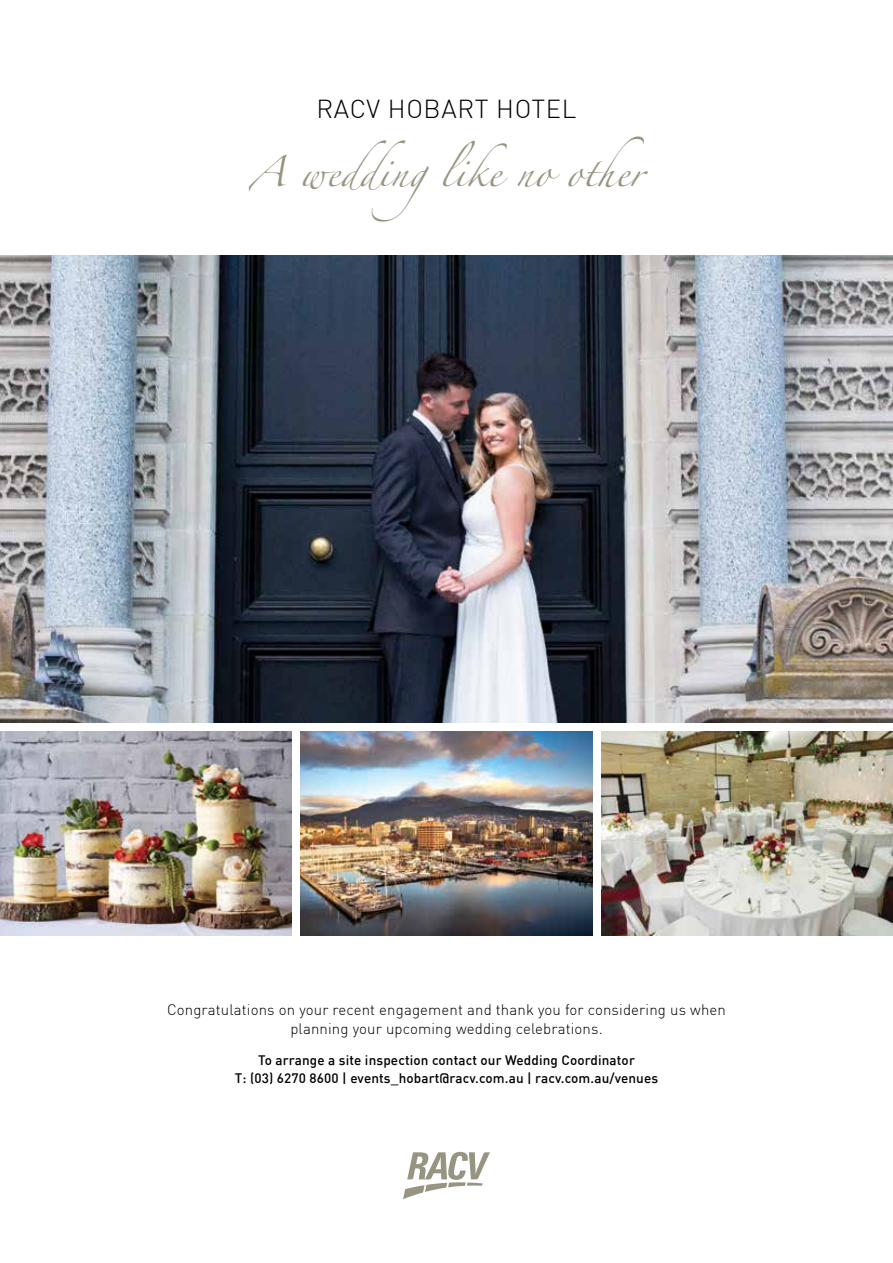
<style>
.page{position:relative;width:893px;height:1263px;background:#fff}
.page>*{position:absolute;margin:0;border:0;box-sizing:border-box;transform-origin:0 0}
.t1{font:27px "Zapfino";letter-spacing:.02em;color:#989482}
.t2{font:300 25.5px "DIN";letter-spacing:.025em;color:#000}
.t3{font:300 15px/19.5px "DIN";letter-spacing:.01em;color:#000;text-align:center}
.t4{font:500 13.5px/18px "DIN";letter-spacing:.01em;color:#000;text-align:center}
</style>
<div class="page">
<img style="left:0;top:255px;width:893px;height:468px">
<svg style="left:403px;top:1152px;width:87px;height:47px"></svg>
<img style="left:0;top:731px;width:292px;height:204px">
<img style="left:601px;top:731px;width:292px;height:204px">
<img style="left:300px;top:731px;width:292px;height:204px">
<h2 class="t2" style="left:317px;top:94px;width:261px">RACV HOBART HOTEL</h2>
<h1 class="t1" style="left:250px;top:161px;width:396px">A weddinglike no other</h1>
<p class="t3" style="left:167px;top:999px;width:560px">Congratulations on your recent engagement and thank you for considering us when planning your upcoming wedding celebrations.</p>
<p class="t4" style="left:235px;top:1050px;width:425px">To arrange a site inspection contact our Wedding Coordinator<br>T: (03) 6270 8600 | events_hobart@racv.com.au | racv.com.au/venues</p>
</div>
